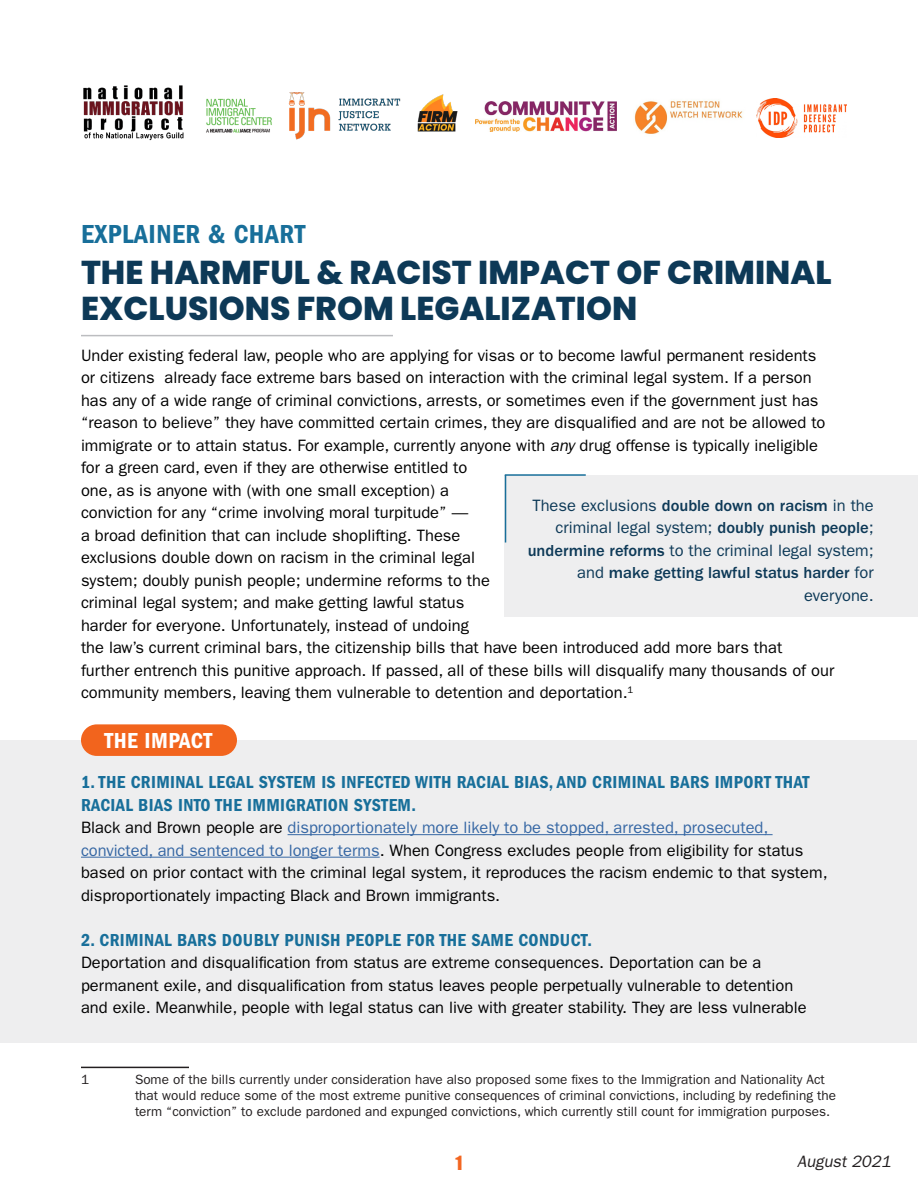
<style>
.page{position:relative;width:918px;height:1188px;background:#fff}
.page>*{position:absolute;margin:0;border:0;box-sizing:border-box;transform-origin:0 0}
.t1{font:800 33px/36px "Poppins";color:#0d3957}
.t2{font:27px "ITC Franklin Gothic Std Dm Cd";letter-spacing:.02em;color:#186f9a}
.t3{font:22.5px "ITC Franklin Gothic Std Dm Cd";letter-spacing:.02em;color:#fff}
.t4{font:18px/22.5px "ITC Franklin Gothic Std Dm Cd";letter-spacing:.02em;color:#186f9a}
.t5{font:18px "Impact";color:#f36621}
.t6{font:16.5px/22.5px "ITC Franklin Gothic Std";color:#000}
.t7{font:16.5px/22.5px "ITC Franklin Gothic Std";color:#0d3957;text-align:right}
.t8{font:italic 16.5px "ITC Franklin Gothic Std";color:#231f20}
.t9{font:13.5px/16.2px "ITC Franklin Gothic Std";color:#231f20}
.s1{font-style:italic}
.s2{font-weight:500}
.s3{color:#3667a4}
</style>
<div class="page">
<div style="left:1px;top:740px;width:916px;height:303px;background:#eeeeef"></div>
<hr style="left:288px;top:834px;width:485px;height:1px;background:#3667a4">
<hr style="left:81px;top:857px;width:299px;height:1px;background:#3667a4">
<hr style="left:81px;top:1067px;width:108px;height:1px;background:#231f20">
<div style="left:505px;top:475px;width:413px;height:141px;background:#eeeeef"></div>
<hr style="left:505px;top:474px;width:81px;height:2px;background:#186f9a">
<hr style="left:505px;top:475px;width:1px;height:68px;background:#186f9a">
<img style="left:83px;top:85px;width:101px;height:56px">
<img style="left:288px;top:92px;width:113px;height:48px">
<img style="left:206px;top:98px;width:66px;height:35px">
<img style="left:476px;top:101px;width:140px;height:31px">
<img style="left:417px;top:94px;width:41px;height:38px">
<hr style="left:81px;top:335px;width:312px;height:1px;background:#bcbdc0">
<div style="left:81px;top:724px;width:156px;height:32px;background:#f2641d;border-radius:16px"></div>
<img style="left:634px;top:101px;width:109px;height:33px">
<img style="left:756px;top:99px;width:91px;height:39px">
<p class="t2" style="left:81px;top:219px;width:226px">EXPLAINER &amp; CHART</p>
<p class="t1" style="left:81px;top:254px;width:752px">THE HARMFUL &amp; RACIST IMPACT OF CRIMINAL<br>EXCLUSIONS FROM LEGALIZATION</p>
<p class="t6" style="left:81px;top:344px;width:755px">Under existing federal law, people who are applying for visas or to become lawful permanent residents or citizens already face extreme bars based on interaction with the criminal legal system. If a person has any of a wide range of criminal convictions, arrests, or sometimes even if the government just has “reason to believe” they have committed certain crimes, they are disqualified and are not be allowed to immigrate or to attain status. For example, currently anyone with <span class="s1">any</span> drug offense is typically ineligible for a green card, even if they are otherwise entitled to<br>one, as is anyone with (with one small exception) a<br>conviction for any “crime involving moral turpitude” —<br>a broad definition that can include shoplifting. These<br>exclusions double down on racism in the criminal legal<br>system; doubly punish people; undermine reforms to the<br>criminal legal system; and make getting lawful status<br>harder for everyone. Unfortunately, instead of undoing<br>the law’s current criminal bars, the citizenship bills that have been introduced add more bars that further entrench this punitive approach. If passed, all of these bills will disqualify many thousands of our community members, leaving them vulnerable to detention and deportation.<sup>1</sup></p>
<p class="t7" style="left:528px;top:494px;width:348px">These exclusions <span class="s2">double down on racism</span> in the criminal legal system; <span class="s2">doubly punish people</span>; <span class="s2">undermine reforms</span> to the criminal legal system; and <span class="s2">make getting lawful status harder</span> for everyone.</p>
<p class="t3" style="left:104px;top:728px;width:109px">THE IMPACT</p>
<p class="t4" style="left:81px;top:771px;width:730px">1. THE CRIMINAL LEGAL SYSTEM IS INFECTED WITH RACIAL BIAS, AND CRIMINAL BARS IMPORT THAT<br>RACIAL BIAS INTO THE IMMIGRATION SYSTEM.</p>
<p class="t6" style="left:81px;top:816px;width:748px">Black and Brown people are <span class="s3">disproportionately more likely to be stopped, arrested, prosecuted, convicted, and sentenced to longer terms</span>. When Congress excludes people from eligibility for status based on prior contact with the criminal legal system, it reproduces the racism endemic to that system, disproportionately impacting Black and Brown immigrants.</p>
<p class="t4" style="left:81px;top:928px;width:513px">2. CRIMINAL BARS DOUBLY PUNISH PEOPLE FOR THE SAME CONDUCT.</p>
<p class="t6" style="left:81px;top:951px;width:727px">Deportation and disqualification from status are extreme consequences. Deportation can be a permanent exile, and disqualification from status leaves people perpetually vulnerable to detention and exile. Meanwhile, people with legal status can live with greater stability. They are less vulnerable</p>
<p class="t9" style="left:81px;top:1071px;width:10px">1</p>
<p class="t9" style="left:135px;top:1071px;width:703px">Some of the bills currently under consideration have also proposed some fixes to the Immigration and Nationality Act that would reduce some of the most extreme punitive consequences of criminal convictions, including by redefining the term “conviction” to exclude pardoned and expunged convictions, which currently still count for immigration purposes.</p>
<p class="t5" style="left:456px;top:1149px;width:8px">1</p>
<p class="t8" style="left:797px;top:1152px;width:99px">August 2021</p>
</div>
